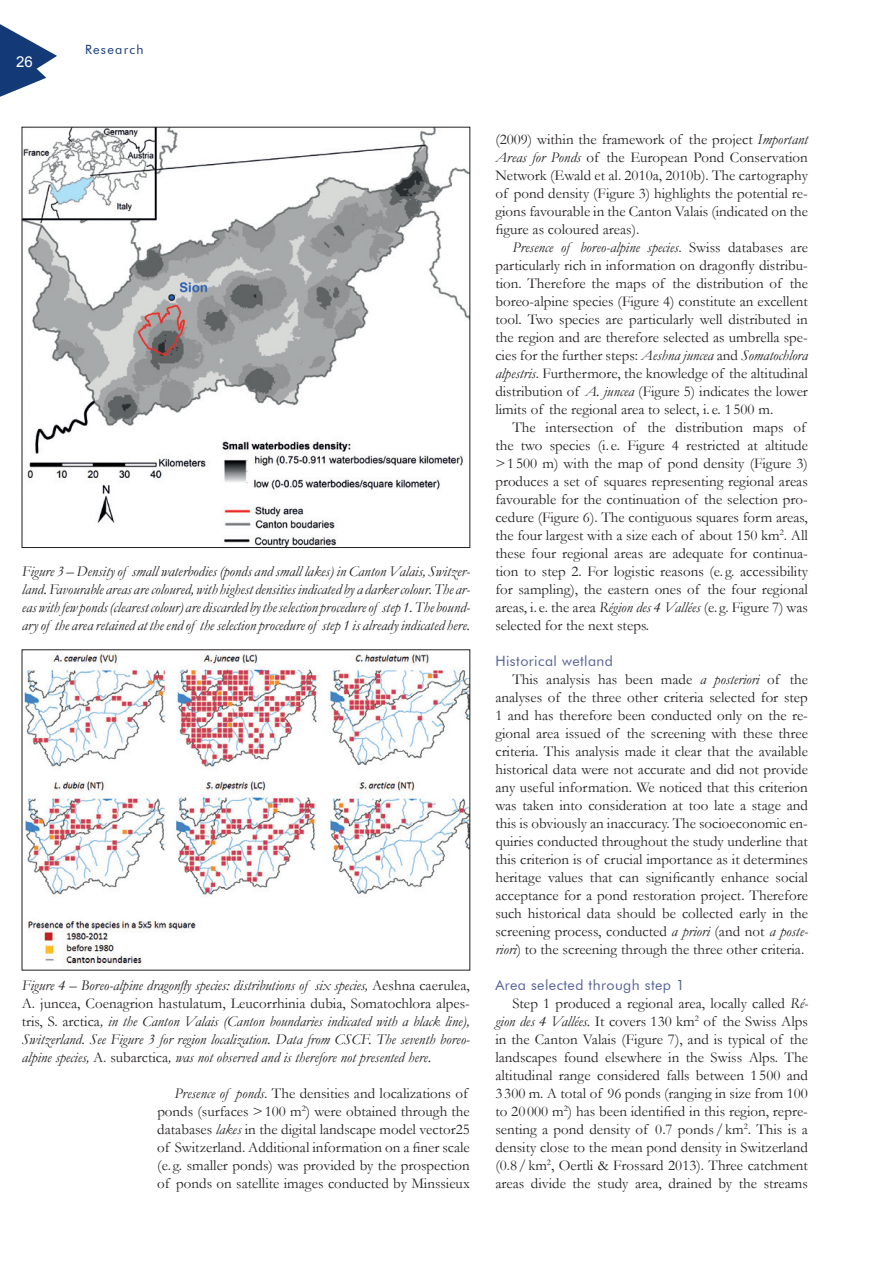
<style>
.page{position:relative;width:893px;height:1263px;background:#fff}
.page>*{position:absolute;margin:0;border:0;box-sizing:border-box;transform-origin:0 0}
.t1{font:15px/18px "Garamond";color:#231f20;text-align:justify}
.t2{font:italic 15px/18px "Garamond";color:#231f20;text-align:justify}
.t3{font:15px "Arial";color:#fff}
.t4{font:14.25px "Futura BT";letter-spacing:.03em;color:#536194}
.t5{font:12.75px "Futura BT";letter-spacing:.1em;color:#143977}
.s1{font-style:normal}
.s2{font-style:italic}
</style>
<div class="page">
<svg style="left:0;top:24px;width:57px;height:73px"></svg>
<img style="left:24px;top:129px;width:444px;height:417px">
<img style="left:24px;top:653px;width:444px;height:314px">
<p class="t3" style="left:16px;top:52px;width:18px">26</p>
<p class="t5" style="left:85px;top:42px;width:60px">Research</p>
<p class="t2" style="left:22px;top:562px;width:450px">Figure 3 – Density of small waterbodies (ponds and small lakes) in Canton Valais, Switzer&shy;land. Favourable areas are coloured, with highest densities indicated by a darker colour. The ar&shy;eas with few ponds (clearest colour) are discarded by the selection procedure of step 1. The bound&shy;ary of the area retained at the end of the selection procedure of step 1 is already indicated here.</p>
<p class="t2" style="left:22px;top:976px;width:450px">Figure 4 – Boreo-alpine dragonfly species: distributions of six species, <span class="s1">Aeshna caerulea, A. juncea, Coenagrion hastulatum, Leucorrhinia dubia, Somatochlora alpes&shy;tris, S. arctica</span>, in the Canton Valais (Canton boundaries indicated with a black line), Switzerland. See Figure 3 for region localization. Data from CSCF. The seventh boreo&shy;alpine species, <span class="s1">A. subarctica</span>, was not observed and is therefore not presented here.</p>
<p class="t1" style="left:157px;top:1084px;width:314px;text-align:left;text-indent:17px"><span class="s2">Presence of ponds</span>. The densities and localizations of ponds (surfaces &gt;100 m<sup>2</sup>) were obtained through the databases <span class="s2">lakes</span> in the digital landscape model vector25 of Switzerland. Additional information on a finer scale (e. g. smaller ponds) was provided by the prospection of ponds on satellite images conducted by Minssieux</p>
<p class="t1" style="left:495px;top:130px;width:314px">(2009) within the framework of the project <span class="s2">Important Areas for Ponds</span> of the European Pond Conservation Network (Ewald et al. 2010a, 2010b). The cartography of pond density (Figure 3) highlights the potential re&shy;gions favourable in the Canton Valais (indicated on the figure as coloured areas).</p>
<p class="t1" style="left:495px;top:238px;width:314px;text-indent:17px"><span class="s2">Presence of boreo-alpine species</span>. Swiss databases are particularly rich in information on dragonfly distribu&shy;tion. Therefore the maps of the distribution of the boreo-alpine species (Figure 4) constitute an excellent tool. Two species are particularly well distributed in the region and are therefore selected as umbrella spe&shy;cies for the further steps: <span class="s2">Aeshna juncea</span> and <span class="s2">Somatochlora alpestris</span>. Furthermore, the knowledge of the altitudinal distribution of <span class="s2">A. juncea</span> (Figure 5) indicates the lower limits of the regional area to select, i. e. 1 500 m.</p>
<p class="t1" style="left:495px;top:418px;width:314px;text-align:left;text-indent:17px">The intersection of the distribution maps of the two species (i. e. Figure 4 restricted at altitude &gt;1 500 m) with the map of pond density (Figure 3) produces a set of squares representing regional areas favourable for the continuation of the selection pro&shy;cedure (Figure 6). The contiguous squares form areas, the four largest with a size each of about 150 km<sup>2</sup>. All these four regional areas are adequate for continua&shy;tion to step 2. For logistic reasons (e. g. accessibility for sampling), the eastern ones of the four regional areas, i. e. the area <span class="s2">Région des 4 Vallées</span> (e. g. Figure 7) was selected for the next steps.</p>
<p class="t4" style="left:495px;top:652px;width:119px">Historical wetland</p>
<p class="t1" style="left:495px;top:670px;width:314px;text-indent:17px">This analysis has been made <span class="s2">a posteriori</span> of the analyses of the three other criteria selected for step 1 and has therefore been conducted only on the re&shy;gional area issued of the screening with these three criteria. This analysis made it clear that the available historical data were not accurate and did not provide any useful information. We noticed that this criterion was taken into consideration at too late a stage and this is obviously an inaccuracy. The socioeconomic en&shy;quiries conducted throughout the study underline that this criterion is of crucial importance as it determines heritage values that can significantly enhance social acceptance for a pond restoration project. Therefore such historical data should be collected early in the screening process, conducted <span class="s2">a priori</span> (and not <span class="s2">a poste&shy;riori</span>) to the screening through the three other criteria.</p>
<p class="t4" style="left:495px;top:976px;width:191px">Area selected through step 1</p>
<p class="t1" style="left:495px;top:994px;width:314px;text-indent:17px">Step 1 produced a regional area, locally called <span class="s2">Ré&shy;gion des 4 Vallées.</span> It covers 130 km<sup>2</sup> of the Swiss Alps in the Canton Valais (Figure 7), and is typical of the landscapes found elsewhere in the Swiss Alps. The altitudinal range considered falls between 1 500 and 3 300 m. A total of 96 ponds (ranging in size from 100 to 20 000 m<sup>2</sup>) has been identified in this region, repre&shy;senting a pond density of 0.7 ponds/km<sup>2</sup>. This is a density close to the mean pond density in Switzerland (0.8/km<sup>2</sup>, Oertli &amp; Frossard 2013). Three catchment areas divide the study area, drained by the streams</p>
</div>
